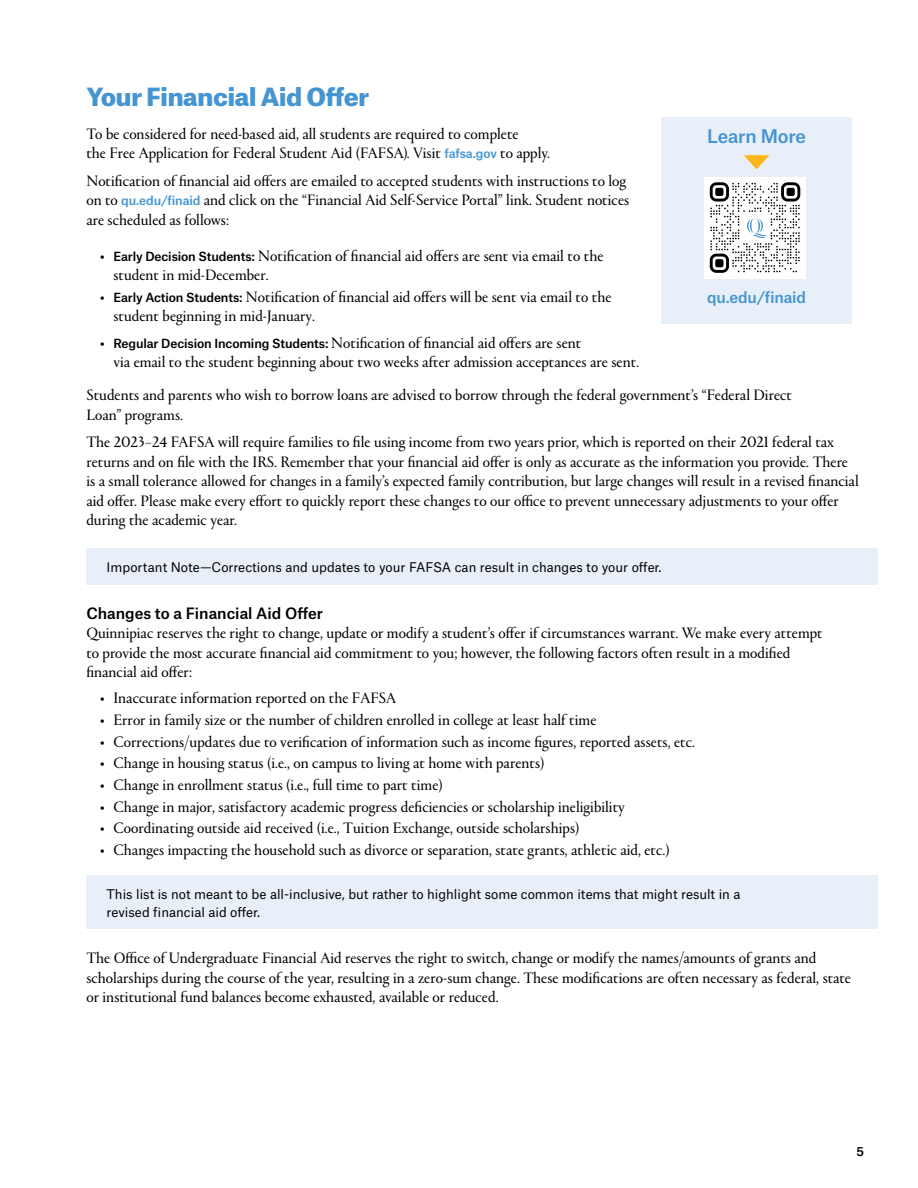
<style>
.page{position:relative;width:918px;height:1188px;background:#fff}
.page>*{position:absolute;margin:0;border:0;box-sizing:border-box;transform-origin:0 0}
.t1{font:900 24px "Atlas Grotesk";letter-spacing:-.01em;color:#4495d1}
.t2{font:500 18px "Atlas Grotesk";letter-spacing:-.01em;color:#4495d1}
.t3{font:15.75px/19.5px "Portrait Q";color:#000}
.t4{font:500 15.15px "Atlas Grotesk";letter-spacing:-.01em;color:#4495d1}
.t5{font:500 15px "Atlas Grotesk";color:#000}
.t6{font:12.75px/17.2px "Atlas Grotesk";color:#000}
.t7{font:500 12px "Atlas Grotesk";color:#000}
.s1{font-family:"Atlas Grotesk";font-weight:500;font-size:12.15px;color:#4495d1}
.s2{font-family:"Atlas Grotesk";font-weight:500;font-size:12.15px}
</style>
<div class="page">
<div style="left:86px;top:548px;width:792px;height:37px;background:#e9eff8"></div>
<div style="left:86px;top:875px;width:792px;height:54px;background:#e9eff8"></div>
<div style="left:662px;top:118px;width:190px;height:206px;background:#e9eff8"></div>
<div style="left:704px;top:177px;width:102px;height:101px;background:#fff"></div>
<svg style="left:710px;top:182px;width:90px;height:91px"></svg>
<svg style="left:744px;top:155px;width:25px;height:14px"></svg>
<h2 class="t1" style="left:86px;top:77px;width:284px">Your Financial Aid Offer</h2>
<p class="t3" style="left:86px;top:124px;width:465px">To be considered for need-based aid, all students are required to complete<br>the Free Application for Federal Student Aid (FAFSA). Visit <span class="s1">fafsa.gov</span> to apply.</p>
<p class="t3" style="left:86px;top:171px;width:544px">Notification of financial aid offers are emailed to accepted students with instructions to log on to <span class="s1">qu.edu/finaid</span> and click on the “Financial Aid Self-Service Portal” link. Student notices are scheduled as follows:</p>
<p class="t3" style="left:113px;top:245px;width:492px;text-indent:-14px">• <span class="s2">Early Decision Students:</span> Notification of financial aid offers are sent via email to the student in mid-December.</p>
<p class="t3" style="left:113px;top:287px;width:500px;text-indent:-14px">• <span class="s2">Early Action Students:</span> Notification of financial aid offers will be sent via email to the student beginning in mid-January.</p>
<p class="t3" style="left:113px;top:332px;width:527px;text-indent:-13px">• <span class="s2">Regular Decision Incoming Students:</span> Notification of financial aid offers are sent<br>via email to the student beginning about two weeks after admission acceptances are sent.</p>
<p class="t2" style="left:707px;top:122px;width:100px">Learn More</p>
<p class="t4" style="left:707px;top:285px;width:100px">qu.edu/finaid</p>
<p class="t3" style="left:86px;top:385px;width:707px">Students and parents who wish to borrow loans are advised to borrow through the federal government’s “Federal Direct<br>Loan” programs.</p>
<p class="t3" style="left:86px;top:432px;width:774px">The 2023–24 FAFSA will require families to file using income from two years prior, which is reported on their 2021 federal tax returns and on file with the IRS. Remember that your financial aid offer is only as accurate as the information you provide. There is a small tolerance allowed for changes in a family’s expected family contribution, but large changes will result in a revised financial aid offer. Please make every effort to quickly report these changes to our office to prevent unnecessary adjustments to your offer during the academic year.</p>
<p class="t6" style="left:107px;top:557px;width:556px">Important Note—Corrections and updates to your FAFSA can result in changes to your offer.</p>
<h3 class="t5" style="left:86px;top:601px;width:238px">Changes to a Financial Aid Offer</h3>
<p class="t3" style="left:86px;top:623px;width:738px">Quinnipiac reserves the right to change, update or modify a student’s offer if circumstances warrant. We make every attempt to provide the most accurate financial aid commitment to you; however, the following factors often result in a modified financial aid offer:</p>
<p class="t3" style="left:100px;top:688px;width:298px">• Inaccurate information reported on the FAFSA</p>
<p class="t3" style="left:100px;top:710px;width:498px">• Error in family size or the number of children enrolled in college at least half time</p>
<p class="t3" style="left:100px;top:731px;width:597px">• Corrections/updates due to verification of information such as income figures, reported assets, etc.</p>
<p class="t3" style="left:100px;top:753px;width:446px">• Change in housing status (i.e., on campus to living at home with parents)</p>
<p class="t3" style="left:100px;top:775px;width:345px">• Change in enrollment status (i.e., full time to part time)</p>
<p class="t3" style="left:100px;top:796px;width:527px">• Change in major, satisfactory academic progress deficiencies or scholarship ineligibility</p>
<p class="t3" style="left:100px;top:818px;width:481px">• Coordinating outside aid received (i.e., Tuition Exchange, outside scholarships)</p>
<p class="t3" style="left:100px;top:840px;width:571px">• Changes impacting the household such as divorce or separation, state grants, athletic aid, etc.)</p>
<p class="t6" style="left:107px;top:884px;width:635px">This list is not meant to be all-inclusive, but rather to highlight some common items that might result in a revised financial aid offer.</p>
<p class="t3" style="left:86px;top:948px;width:766px">The Office of Undergraduate Financial Aid reserves the right to switch, change or modify the names/amounts of grants and scholarships during the course of the year, resulting in a zero-sum change. These modifications are often necessary as federal, state or institutional fund balances become exhausted, available or reduced.</p>
<p class="t7" style="left:856px;top:1141px;width:9px">5</p>
</div>
